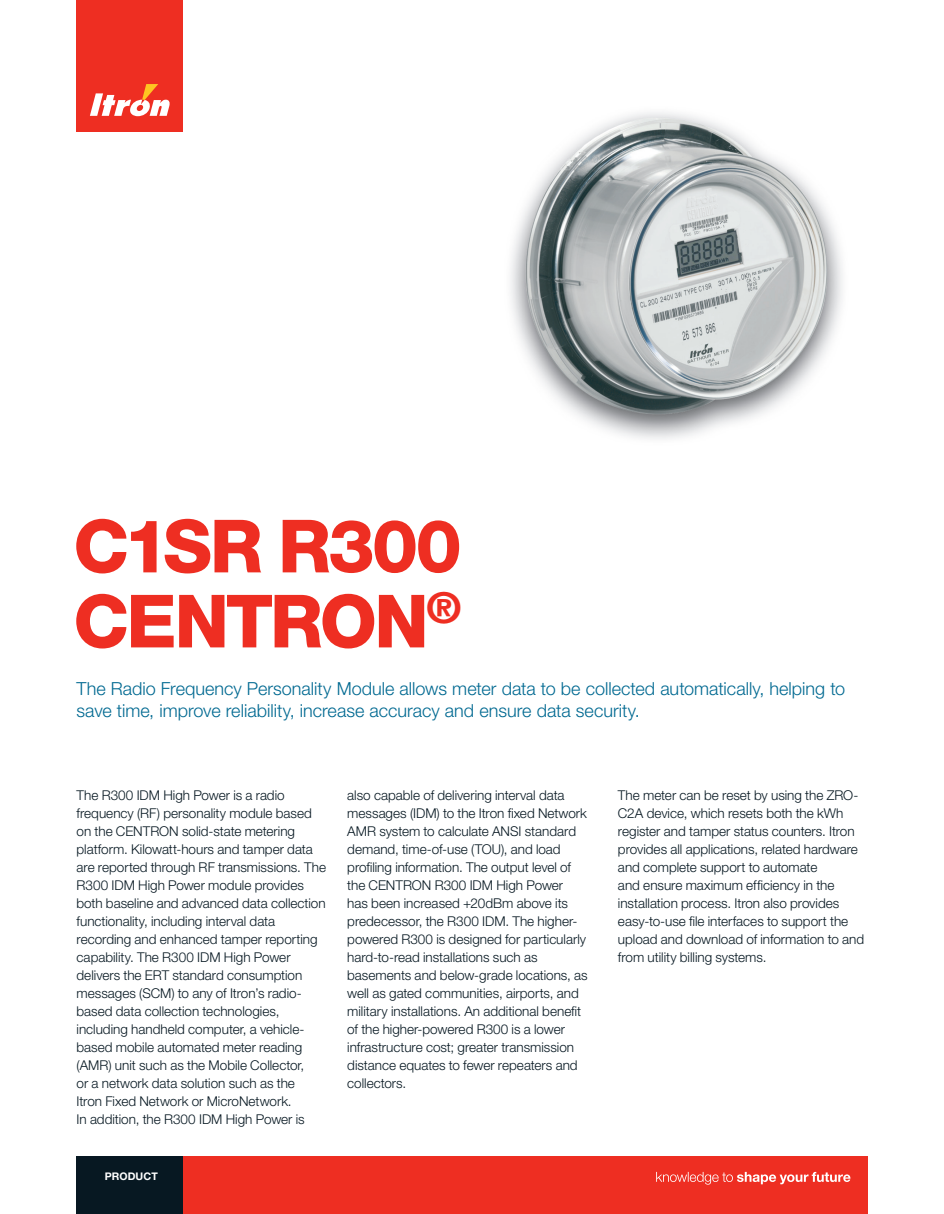
<style>
.page{position:relative;width:944px;height:1214px;background:#fff}
.page>*{position:absolute;margin:0;border:0;box-sizing:border-box;transform-origin:0 0}
.Headline{font:800 73.5px "Helvetica Neue LT Std";letter-spacing:-.04em;color:#ee2e22}
.Subhead{font:300 18px/21.6px "Helvetica Neue LT Std";color:#006991}
.Body_Copy_9_12{font:300 13.5px/18px "Helvetica Neue LT Std";color:#071822}
.t1{font:700 10.5px "Helvetica Neue LT Std";letter-spacing:.01em;color:#fff}
</style>
<div class="page">
<img style="left:510px;top:112px;width:333px;height:327px">
<div style="left:77px;top:0;width:106px;height:132px;background:#ee2e22"></div>
<svg style="left:90px;top:84px;width:80px;height:32px"></svg>
<div style="left:179px;top:1156px;width:688px;height:58px;background:#ee2e22"></div>
<div style="left:77px;top:1156px;width:106px;height:58px;background:#071822"></div>
<svg style="left:656px;top:1171px;width:194px;height:13px"></svg>
<p class="Headline" style="left:73px;top:502px;width:390px">C1SR R300</p>
<p class="Headline" style="left:73px;top:577px;width:389px">CENTRON<sup>®</sup></p>
<p class="Subhead" style="left:77px;top:677px;width:770px">The Radio Frequency Personality Module allows meter data to be collected automatically, helping to save time, improve reliability, increase accuracy and ensure data security.</p>
<p class="Body_Copy_9_12" style="left:77px;top:785px;width:251px">The R300 IDM High Power is a radio frequency (RF) personality module based on the CENTRON solid-state metering platform. Kilowatt-hours and tamper data are reported through RF transmissions. The R300 IDM High Power module provides both baseline and advanced data collection functionality, including interval data recording and enhanced tamper reporting capability. The R300 IDM High Power delivers the ERT standard consumption messages (SCM) to any of Itron’s radio&shy;based data collection technologies, including handheld computer, a vehicle&shy;based mobile automated meter reading (AMR) unit such as the Mobile Collector,<br>or a network data solution such as the<br>Itron Fixed Network or MicroNetwork.<br>In addition, the R300 IDM High Power is</p>
<p class="Body_Copy_9_12" style="left:347px;top:785px;width:242px">also capable of delivering interval data messages (IDM) to the Itron fixed Network AMR system to calculate ANSI standard demand, time-of-use (TOU), and load profiling information. The output level of the CENTRON R300 IDM High Power<br>has been increased +20dBm above its predecessor, the R300 IDM. The higher&shy;powered R300 is designed for particularly hard-to-read installations such as basements and below-grade locations, as well as gated communities, airports, and military installations. An additional benefit of the higher-powered R300 is a lower infrastructure cost; greater transmission distance equates to fewer repeaters and collectors.</p>
<p class="Body_Copy_9_12" style="left:618px;top:785px;width:248px">The meter can be reset by using the ZRO-C2A device, which resets both the kWh register and tamper status counters. Itron provides all applications, related hardware and complete support to automate<br>and ensure maximum efficiency in the installation process. Itron also provides easy-to-use file interfaces to support the upload and download of information to and from utility billing systems.</p>
<p class="t1" style="left:105px;top:1169px;width:55px">PRODUCT</p>
</div>
